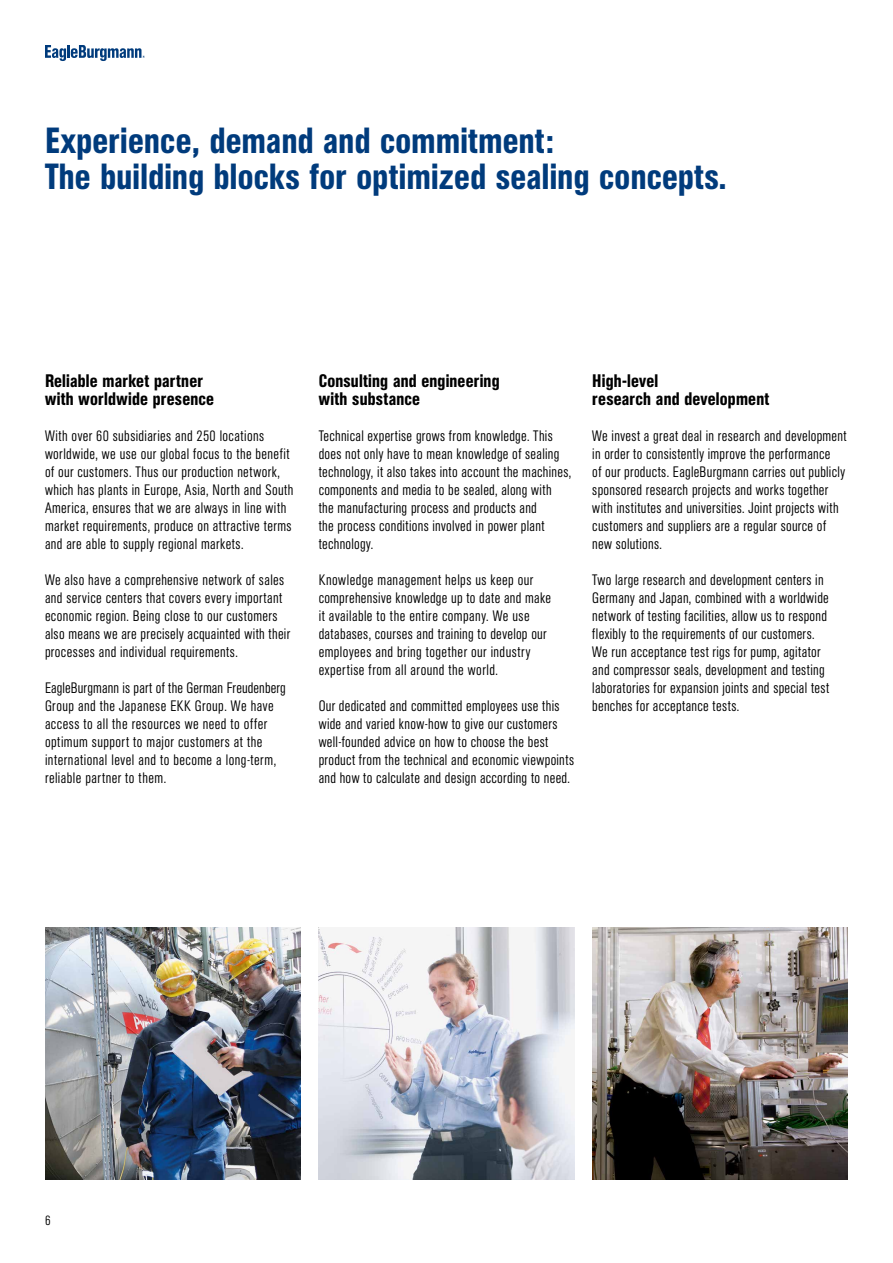
<style>
.page{position:relative;width:893px;height:1263px;background:#fff}
.page>*{position:absolute;margin:0;border:0;box-sizing:border-box;transform-origin:0 0}
.t1{font:500 condensed 36px/36px "AG Book Pro";letter-spacing:.01em;color:#003b7c}
.t2{font:500 condensed 18px/18px "AG Book Pro";letter-spacing:.01em;color:#000}
.t3{font:300 condensed 15px/18px "AG Book Pro";letter-spacing:.025em;color:#000}
.t4{font:300 condensed 13.5px "AG Book Pro";color:#000}
</style>
<div class="page">
<img style="left:45px;top:927px;width:256px;height:252px">
<img style="left:319px;top:927px;width:255px;height:252px">
<img style="left:592px;top:927px;width:256px;height:252px">
<svg style="left:45px;top:45px;width:100px;height:16px"></svg>
<h1 class="t1" style="left:45px;top:122px;width:683px">Experience, demand and commitment:<br>The building blocks for optimized sealing concepts.</h1>
<p class="t2" style="left:45px;top:372px;width:171px">Reliable market partner with worldwide presence</p>
<p class="t3" style="left:45px;top:427px;width:250px">With over 60 subsidiaries and 250 locations worldwide, we use our global focus to the benefit of our customers. Thus our production network, which has plants in Europe, Asia, North and South America, ensures that we are always in line with market requirements, produce on attractive terms and are able to supply regional markets.</p>
<p class="t3" style="left:45px;top:571px;width:247px">We also have a comprehensive network of sales and service centers that covers every important economic region. Being close to our customers also means we are precisely acquainted with their processes and individual requirements.</p>
<p class="t3" style="left:45px;top:679px;width:242px">EagleBurgmann is part of the German Freudenberg Group and the Japanese EKK Group. We have access to all the resources we need to offer optimum support to major customers at the international level and to become a long-term, reliable partner to them.</p>
<p class="t2" style="left:319px;top:372px;width:182px">Consulting and engineering with substance</p>
<p class="t3" style="left:319px;top:427px;width:254px">Technical expertise grows from knowledge. This does not only have to mean knowledge of sealing technology, it also takes into account the machines, components and media to be sealed, along with<br>the manufacturing process and products and<br>the process conditions involved in power plant technology.</p>
<p class="t3" style="left:319px;top:571px;width:234px">Knowledge management helps us keep our comprehensive knowledge up to date and make it available to the entire company. We use databases, courses and training to develop our employees and bring together our industry expertise from all around the world.</p>
<p class="t3" style="left:319px;top:697px;width:257px">Our dedicated and committed employees use this wide and varied know-how to give our customers well-founded advice on how to choose the best product from the technical and economic viewpoints and how to calculate and design according to need.</p>
<p class="t2" style="left:592px;top:372px;width:179px">High-level<br>research and development</p>
<p class="t3" style="left:592px;top:427px;width:256px">We invest a great deal in research and development in order to consistently improve the performance<br>of our products. EagleBurgmann carries out publicly sponsored research projects and works together with institutes and universities. Joint projects with customers and suppliers are a regular source of new solutions.</p>
<p class="t3" style="left:592px;top:571px;width:238px">Two large research and development centers in Germany and Japan, combined with a worldwide network of testing facilities, allow us to respond flexibly to the requirements of our customers.<br>We run acceptance test rigs for pump, agitator and compressor seals, development and testing laboratories for expansion joints and special test benches for acceptance tests.</p>
<p class="t4" style="left:45px;top:1212px;width:7px">6</p>
</div>
